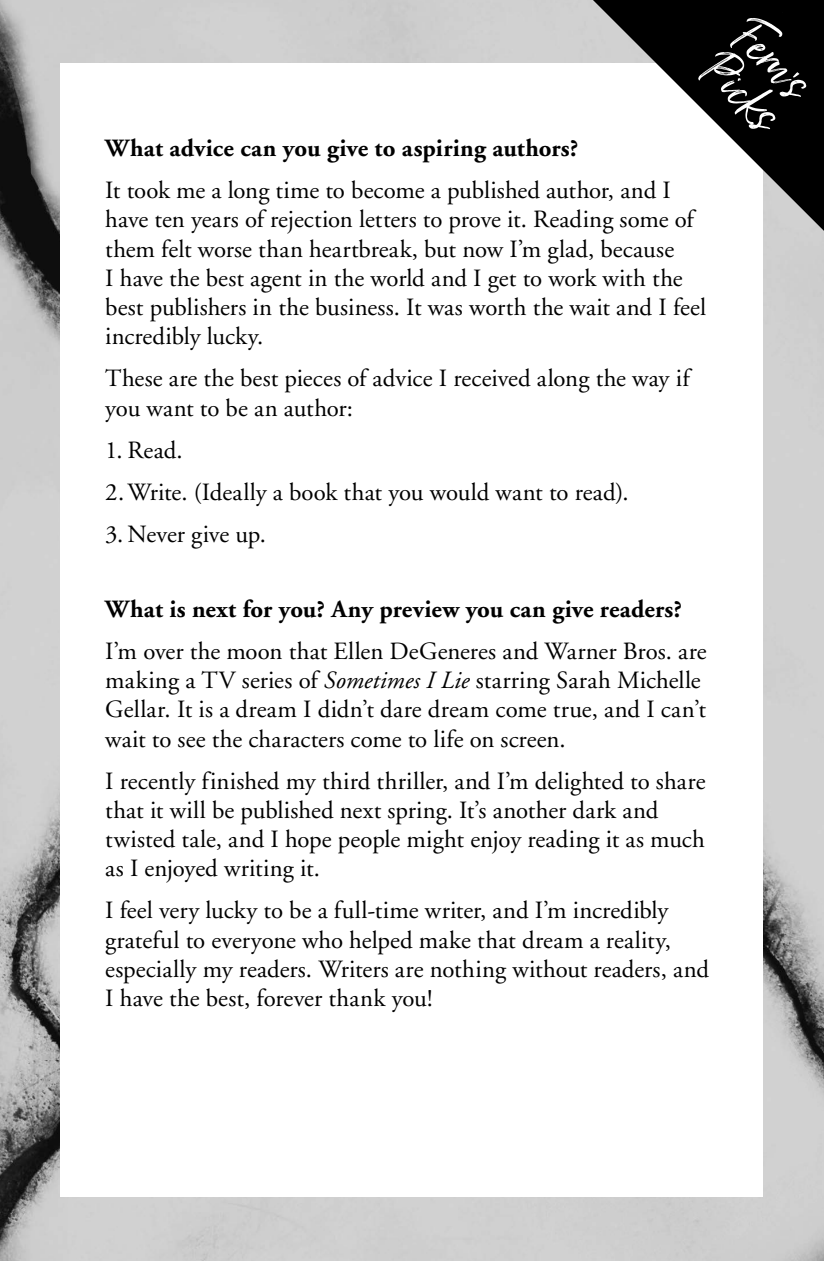
<style>
.page{position:relative;width:824px;height:1261px;background:#fff}
.page>*{position:absolute;margin:0;border:0;box-sizing:border-box;transform-origin:0 0}
.t1{font:65.7px "Just Lovely";color:#fff}
.t2{font:24.75px/29.2px "Adobe Garamond";letter-spacing:.005em;color:#000}
.t3{font:700 24.75px "Adobe Garamond";letter-spacing:.005em;color:#000}
.s1{font-style:italic}
</style>
<div class="page">
<img style="left:0;top:0;width:823px;height:1261px">
<div style="left:60px;top:63px;width:702px;height:1133px;background:#fff"></div>
<svg style="left:560px;top:0;width:263px;height:262px"></svg>
<h1 class="t1" style="left:772px;top:2px;width:86px;rotate:45deg">Fern’s</h1>
<h1 class="t1" style="left:739px;top:33px;width:89px;rotate:45deg">Picks</h1>
<p class="t3" style="left:105px;top:133px;width:474px">What advice can you give to aspiring authors?</p>
<p class="t2" style="left:105px;top:175px;width:602px">It took me a long time to become a published author, and I have ten years of rejection letters to prove it. Reading some of them felt worse than heartbreak, but now I’m glad, because<br>I have the best agent in the world and I get to work with the best publishers in the business. It was worth the wait and I feel incredibly lucky.</p>
<p class="t2" style="left:105px;top:364px;width:585px">These are the best pieces of advice I received along the way if you want to be an author:</p>
<p class="t2" style="left:105px;top:435px;width:79px">1. Read.</p>
<p class="t2" style="left:105px;top:477px;width:524px">2. Write. (Ideally a book that you would want to read).</p>
<p class="t2" style="left:105px;top:519px;width:162px">3. Never give up.</p>
<p class="t3" style="left:105px;top:594px;width:578px">What is next for you? Any preview you can give readers?</p>
<p class="t2" style="left:105px;top:636px;width:603px">I’m over the moon that Ellen DeGeneres and Warner Bros. are making a TV series of <span class="s1">Sometimes I Lie</span> starring Sarah Michelle Gellar. It is a dream I didn’t dare dream come true, and I can’t wait to see the characters come to life on screen.</p>
<p class="t2" style="left:105px;top:766px;width:601px">I recently finished my third thriller, and I’m delighted to share that it will be published next spring. It’s another dark and twisted tale, and I hope people might enjoy reading it as much as I enjoyed writing it.</p>
<p class="t2" style="left:105px;top:895px;width:605px">I feel very lucky to be a full-time writer, and I’m incredibly grateful to everyone who helped make that dream a reality, especially my readers. Writers are nothing without readers, and I have the best, forever thank you!</p>
</div>
